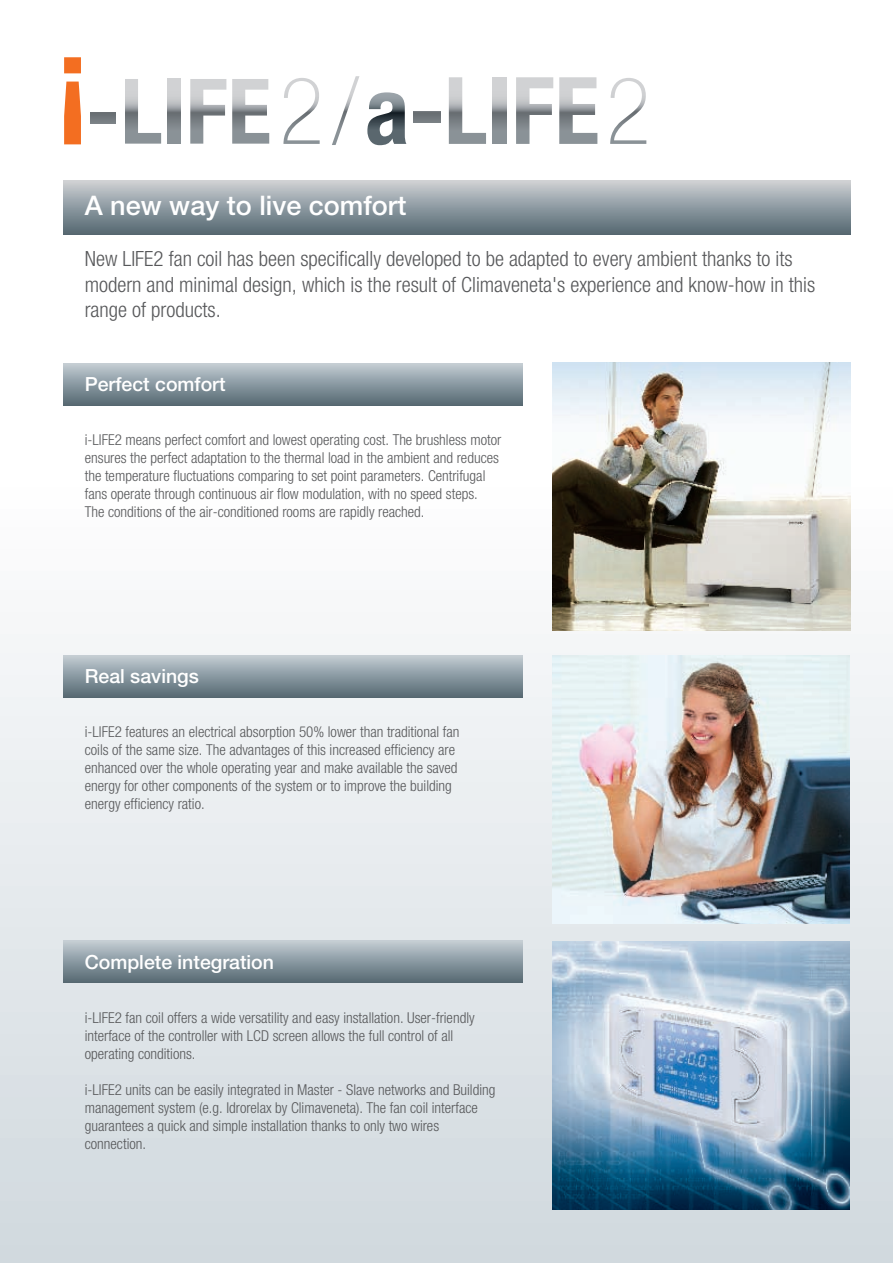
<style>
.page{position:relative;width:893px;height:1263px;background:#fff}
.page>*{position:absolute;margin:0;border:0;box-sizing:border-box;transform-origin:0 0}
.t1{font:500 27px "Helvetica Neue";color:#fff}
.t2{font:300 condensed 21px/25.5px "Helvetica Neue";color:#57585a}
.t3{font:500 19.5px "Helvetica Neue";color:#fff}
.t4{font:300 condensed 15px/18px "Helvetica Neue";color:#57585a}
</style>
<div class="page">
<div style="left:0;top:473px;width:893px;height:790px;background:linear-gradient(to bottom,#fefefe,#cfd8dd)"></div>
<img style="left:0;top:473px;width:18px;height:607px">
<img style="left:552px;top:655px;width:298px;height:269px">
<img style="left:552px;top:362px;width:298px;height:268px">
<div style="left:64px;top:180px;width:786px;height:54px;background:linear-gradient(to bottom,#ced1d5,#566973)"></div>
<div style="left:64px;top:363px;width:459px;height:43px;background:linear-gradient(to bottom,#c3cdd4,#536670)"></div>
<div style="left:64px;top:655px;width:459px;height:42px;background:linear-gradient(to bottom,#c3cdd4,#586b75)"></div>
<div style="left:64px;top:940px;width:459px;height:43px;background:linear-gradient(to bottom,#c4ced5,#546771)"></div>
<img style="left:552px;top:941px;width:298px;height:268px">
<svg style="left:64px;top:57px;width:17px;height:87px"></svg>
<div style="left:91px;top:113px;width:25px;height:10px;background:#71777c"></div>
<svg style="left:125px;top:79px;width:36px;height:65px"></svg>
<svg style="left:168px;top:79px;width:13px;height:65px"></svg>
<svg style="left:190px;top:79px;width:36px;height:65px"></svg>
<svg style="left:232px;top:79px;width:37px;height:65px"></svg>
<svg style="left:283px;top:78px;width:37px;height:66px"></svg>
<svg style="left:610px;top:78px;width:36px;height:66px"></svg>
<svg style="left:332px;top:76px;width:27px;height:69px"></svg>
<svg style="left:367px;top:92px;width:39px;height:53px"></svg>
<div style="left:414px;top:111px;width:26px;height:11px;background:#6e7478"></div>
<svg style="left:449px;top:77px;width:37px;height:67px"></svg>
<svg style="left:493px;top:77px;width:13px;height:67px"></svg>
<svg style="left:516px;top:77px;width:37px;height:67px"></svg>
<svg style="left:559px;top:77px;width:38px;height:67px"></svg>
<p class="t1" style="left:85px;top:190px;width:323px">A new way to live comfort</p>
<p class="t2" style="left:85px;top:246px;width:732px">New LIFE2 fan coil has been specifically developed to be adapted to every ambient thanks to its modern and minimal design, which is the result of Climaveneta's experience and know-how in this range of products.</p>
<p class="t3" style="left:85px;top:372px;width:142px">Perfect comfort</p>
<p class="t4" style="left:85px;top:430px;width:418px">i-LIFE2 means perfect comfort and lowest operating cost. The brushless motor ensures the perfect adaptation to the thermal load in the ambient and reduces the temperature fluctuations comparing to set point parameters. Centrifugal fans operate through continuous air flow modulation, with no speed steps.<br>The conditions of the air-conditioned rooms are rapidly reached.</p>
<p class="t3" style="left:85px;top:664px;width:116px">Real savings</p>
<p class="t4" style="left:85px;top:722px;width:376px">i-LIFE2 features an electrical absorption 50% lower than traditional fan coils of the same size. The advantages of this increased efficiency are enhanced over the whole operating year and make available the saved energy for other components of the system or to improve the building energy efficiency ratio.</p>
<p class="t3" style="left:85px;top:951px;width:191px">Complete integration</p>
<p class="t4" style="left:85px;top:1009px;width:391px">i-LIFE2 fan coil offers a wide versatility and easy installation. User-friendly interface of the controller with LCD screen allows the full control of all operating conditions.</p>
<p class="t4" style="left:85px;top:1081px;width:412px">i-LIFE2 units can be easily integrated in Master - Slave networks and Building management system (e.g. Idrorelax by Climaveneta). The fan coil interface guarantees a quick and simple installation thanks to only two wires connection.</p>
</div>
